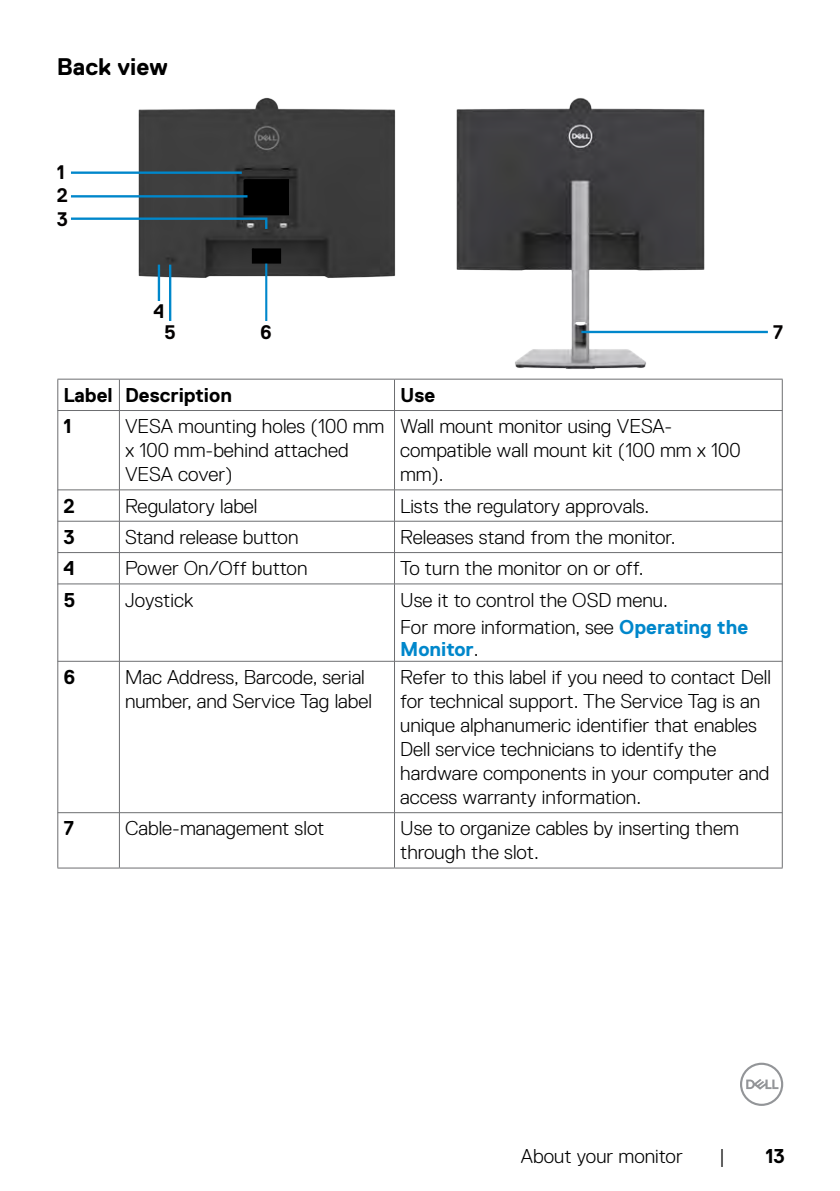
<style>
.page{position:relative;width:840px;height:1191px;background:#fff}
.page>*{position:absolute;margin:0;border:0;box-sizing:border-box;transform-origin:0 0}
.Head3{font:700 24px "Dell Replica";color:#000}
.Paragraph{font:300 20px/24px "Dell Replica";color:#000}
.Callout{font:300 20px/22px "Dell Replica";color:#000}
.Paragraph-2{font:700 20px "Dell Replica";color:#000}
.t1{font:700 19.6px/23.4px "Dell Replica";color:#030000}
.s1{font-weight:700;color:#0087cb}
</style>
<div class="page">
<svg style="left:740px;top:1062px;width:42px;height:44px"></svg>
<img style="left:138px;top:97px;width:258px;height:183px">
<img style="left:456px;top:98px;width:255px;height:271px">
<hr style="left:581px;top:331px;width:186px;height:2px;background:#0087cb">
<svg style="left:252px;top:248px;width:29px;height:16px"></svg>
<hr style="left:71px;top:171px;width:171px;height:3px;background:#0087cb">
<svg style="left:71px;top:179px;width:218px;height:52px"></svg>
<hr style="left:265px;top:264px;width:2px;height:57px;background:#0087cb">
<hr style="left:169px;top:265px;width:2px;height:56px;background:#0087cb">
<hr style="left:158px;top:265px;width:2px;height:36px;background:#0087cb">
<hr style="left:71px;top:195px;width:176px;height:2px;background:#0087cb">
<hr style="left:119px;top:552px;width:275px;height:1px;background:#6d6e71">
<hr style="left:119px;top:553px;width:1px;height:30px;background:#6d6e71">
<hr style="left:394px;top:552px;width:388px;height:1px;background:#6d6e71">
<hr style="left:394px;top:553px;width:1px;height:30px;background:#6d6e71">
<hr style="left:781px;top:552px;width:1px;height:32px;background:#6d6e71">
<hr style="left:119px;top:583px;width:275px;height:1px;background:#6d6e71">
<hr style="left:394px;top:583px;width:388px;height:1px;background:#6d6e71">
<hr style="left:57px;top:379px;width:62px;height:1px;background:#6d6e71">
<hr style="left:57px;top:379px;width:1px;height:31px;background:#6d6e71">
<hr style="left:119px;top:379px;width:275px;height:1px;background:#6d6e71">
<hr style="left:119px;top:379px;width:1px;height:31px;background:#6d6e71">
<hr style="left:394px;top:379px;width:388px;height:1px;background:#6d6e71">
<hr style="left:394px;top:379px;width:1px;height:31px;background:#6d6e71">
<hr style="left:781px;top:379px;width:1px;height:31px;background:#6d6e71">
<hr style="left:57px;top:410px;width:63px;height:1px;background:#6d6e71">
<hr style="left:57px;top:410px;width:1px;height:80px;background:#6d6e71">
<hr style="left:119px;top:410px;width:275px;height:1px;background:#6d6e71">
<hr style="left:119px;top:411px;width:1px;height:78px;background:#6d6e71">
<hr style="left:394px;top:410px;width:388px;height:1px;background:#6d6e71">
<hr style="left:394px;top:411px;width:1px;height:78px;background:#6d6e71">
<hr style="left:781px;top:410px;width:1px;height:80px;background:#6d6e71">
<hr style="left:57px;top:489px;width:63px;height:1px;background:#6d6e71">
<hr style="left:57px;top:490px;width:1px;height:31px;background:#6d6e71">
<hr style="left:119px;top:489px;width:275px;height:1px;background:#6d6e71">
<hr style="left:119px;top:490px;width:1px;height:31px;background:#6d6e71">
<hr style="left:394px;top:489px;width:388px;height:1px;background:#6d6e71">
<hr style="left:394px;top:490px;width:1px;height:31px;background:#6d6e71">
<hr style="left:781px;top:490px;width:1px;height:31px;background:#6d6e71">
<hr style="left:57px;top:521px;width:63px;height:1px;background:#6d6e71">
<hr style="left:57px;top:521px;width:1px;height:31px;background:#6d6e71">
<hr style="left:119px;top:521px;width:275px;height:1px;background:#6d6e71">
<hr style="left:119px;top:521px;width:1px;height:31px;background:#6d6e71">
<hr style="left:394px;top:521px;width:388px;height:1px;background:#6d6e71">
<hr style="left:394px;top:521px;width:1px;height:31px;background:#6d6e71">
<hr style="left:781px;top:521px;width:1px;height:31px;background:#6d6e71">
<hr style="left:57px;top:552px;width:63px;height:1px;background:#6d6e71">
<hr style="left:57px;top:552px;width:1px;height:32px;background:#6d6e71">
<hr style="left:57px;top:583px;width:63px;height:1px;background:#6d6e71">
<hr style="left:57px;top:584px;width:1px;height:77px;background:#6d6e71">
<hr style="left:119px;top:584px;width:1px;height:77px;background:#6d6e71">
<hr style="left:394px;top:584px;width:1px;height:77px;background:#6d6e71">
<hr style="left:781px;top:584px;width:1px;height:77px;background:#6d6e71">
<hr style="left:57px;top:661px;width:63px;height:1px;background:#6d6e71">
<hr style="left:57px;top:661px;width:1px;height:151px;background:#6d6e71">
<hr style="left:119px;top:661px;width:275px;height:1px;background:#6d6e71">
<hr style="left:119px;top:661px;width:1px;height:151px;background:#6d6e71">
<hr style="left:394px;top:661px;width:388px;height:1px;background:#6d6e71">
<hr style="left:394px;top:661px;width:1px;height:151px;background:#6d6e71">
<hr style="left:781px;top:661px;width:1px;height:151px;background:#6d6e71">
<hr style="left:57px;top:812px;width:63px;height:1px;background:#6d6e71">
<hr style="left:57px;top:812px;width:1px;height:55px;background:#6d6e71">
<hr style="left:119px;top:812px;width:275px;height:1px;background:#6d6e71">
<hr style="left:119px;top:813px;width:1px;height:54px;background:#6d6e71">
<hr style="left:394px;top:812px;width:388px;height:1px;background:#6d6e71">
<hr style="left:394px;top:813px;width:1px;height:54px;background:#6d6e71">
<hr style="left:781px;top:812px;width:1px;height:55px;background:#6d6e71">
<hr style="left:57px;top:867px;width:62px;height:1px;background:#6d6e71">
<hr style="left:119px;top:867px;width:275px;height:1px;background:#6d6e71">
<hr style="left:394px;top:867px;width:388px;height:1px;background:#6d6e71">
<p class="Head3" style="left:57px;top:54px;width:113px">Back view</p>
<p class="t1" style="left:57px;top:161px;width:13px">1<br>2<br>3</p>
<p class="t1" style="left:153px;top:300px;width:13px">4</p>
<p class="t1" style="left:164px;top:320px;width:13px">5</p>
<p class="t1" style="left:260px;top:320px;width:13px">6</p>
<p class="Paragraph-2" style="left:63px;top:384px;width:51px">Label</p>
<p class="Paragraph-2" style="left:125px;top:384px;width:108px">Description</p>
<p class="Paragraph-2" style="left:400px;top:384px;width:37px">Use</p>
<p class="Paragraph-2" style="left:63px;top:415px;width:10px">1</p>
<p class="Paragraph" style="left:125px;top:414px;width:260px">VESA mounting holes (100 mm x 100 mm-behind attached<br>VESA cover)</p>
<p class="Paragraph" style="left:400px;top:414px;width:273px">Wall mount monitor using VESA-</p>
<p class="Paragraph" style="left:400px;top:438px;width:342px">compatible wall mount kit (100 mm x 100 mm).</p>
<p class="t1" style="left:772px;top:320px;width:12px">7</p>
<p class="Paragraph-2" style="left:63px;top:494px;width:13px">2</p>
<p class="Paragraph" style="left:125px;top:494px;width:134px">Regulatory label</p>
<p class="Paragraph" style="left:400px;top:494px;width:250px">Lists the regulatory approvals.</p>
<p class="Paragraph-2" style="left:63px;top:526px;width:13px">3</p>
<p class="Paragraph" style="left:125px;top:525px;width:175px">Stand release button</p>
<p class="Paragraph" style="left:400px;top:525px;width:277px">Releases stand from the monitor.</p>
<p class="Paragraph-2" style="left:63px;top:557px;width:13px">4</p>
<p class="Callout" style="left:125px;top:557px;width:184px">Power On/Off button</p>
<p class="Callout" style="left:400px;top:557px;width:245px">To turn the monitor on or off.</p>
<p class="Paragraph-2" style="left:63px;top:588px;width:13px">5</p>
<p class="Paragraph" style="left:125px;top:588px;width:70px">Joystick</p>
<p class="Paragraph" style="left:400px;top:588px;width:269px">Use it to control the OSD menu.</p>
<p class="Callout" style="left:400px;top:616px;width:349px">For more information, see <span class="s1">Operating the<br>Monitor</span>.</p>
<p class="Paragraph-2" style="left:63px;top:666px;width:13px">6</p>
<p class="Callout" style="left:125px;top:665px;width:248px;line-height:24px">Mac Address, Barcode, serial number, and Service Tag label</p>
<p class="Paragraph" style="left:400px;top:665px;width:372px">Refer to this label if you need to contact Dell for technical support. The Service Tag is an unique alphanumeric identifier that enables Dell service technicians to identify the hardware components in your computer and access warranty information.</p>
<p class="Paragraph-2" style="left:63px;top:817px;width:12px">7</p>
<p class="Paragraph" style="left:125px;top:816px;width:201px">Cable-management slot</p>
<p class="Paragraph" style="left:400px;top:816px;width:340px">Use to organize cables by inserting them through the slot.</p>
<p class="Paragraph" style="left:520px;top:1143px;width:163px">About your monitor</p>
<p class="Paragraph" style="left:719px;top:1143px;width:7px">|</p>
<p class="Paragraph-2" style="left:765px;top:1144px;width:21px">13</p>
</div>
